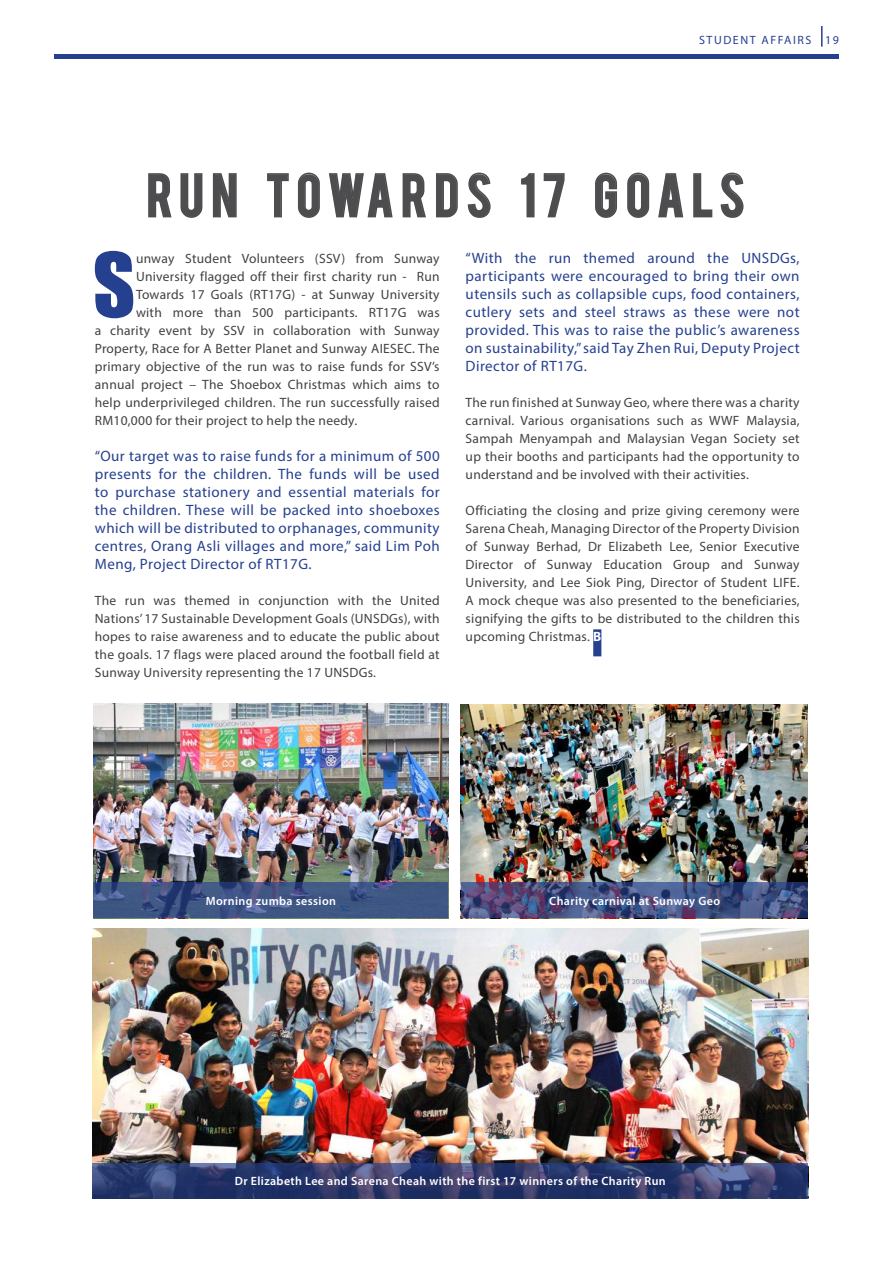
<style>
.page{position:relative;width:893px;height:1263px;background:#fff}
.page>*{position:absolute;margin:0;border:0;box-sizing:border-box;transform-origin:0 0}
.t1{font:81.75px "Impact";color:#25408f}
.t2{font:48px "Bebas";letter-spacing:.13em;color:#4d4d4f}
.t3{font:15px/18px "Myriad Pro";letter-spacing:.03em;color:#25408f;text-align:justify}
.t4{font:13.5px/18px "Myriad Pro";letter-spacing:.02em;color:#404141;text-align:justify}
.t5{font:600 12px "Myriad Pro";letter-spacing:.03em;color:#fff}
.t6{font:12px "Myriad Pro";letter-spacing:.13em;color:#25408f}
.s1{font-weight:700;color:#fff}
</style>
<div class="page">
<div style="left:54px;top:54px;width:785px;height:5px;background:#25408f"></div>
<svg style="left:821px;top:26px;width:1px;height:21px"></svg>
<img style="left:94px;top:704px;width:354px;height:178px">
<div style="left:593px;top:629px;width:8px;height:27px;background:#25408f"></div>
<svg style="left:148px;top:173px;width:24px;height:45px"></svg>
<svg style="left:180px;top:173px;width:23px;height:45px"></svg>
<svg style="left:212px;top:173px;width:25px;height:45px"></svg>
<svg style="left:267px;top:173px;width:22px;height:45px"></svg>
<svg style="left:297px;top:172px;width:23px;height:46px"></svg>
<svg style="left:329px;top:173px;width:64px;height:45px"></svg>
<svg style="left:402px;top:173px;width:24px;height:45px"></svg>
<svg style="left:436px;top:173px;width:22px;height:45px"></svg>
<svg style="left:467px;top:172px;width:24px;height:46px"></svg>
<svg style="left:521px;top:173px;width:14px;height:45px"></svg>
<svg style="left:543px;top:173px;width:22px;height:45px"></svg>
<svg style="left:595px;top:172px;width:22px;height:46px"></svg>
<svg style="left:627px;top:172px;width:23px;height:46px"></svg>
<svg style="left:658px;top:173px;width:26px;height:45px"></svg>
<svg style="left:693px;top:173px;width:20px;height:45px"></svg>
<svg style="left:720px;top:172px;width:24px;height:46px"></svg>
<img style="left:93px;top:929px;width:715px;height:234px">
<img style="left:461px;top:704px;width:347px;height:178px">
<svg style="left:93px;top:1163px;width:715px;height:36px;background:#303c6e"></svg>
<svg style="left:94px;top:882px;width:354px;height:36px;background:#3e5483"></svg>
<svg style="left:461px;top:882px;width:347px;height:36px;background:#475081"></svg>
<p class="t6" style="left:699px;top:32px;width:141px">STUDENT AFFAIRS 19</p>
<h2 class="t2" style="left:147px;top:160px;width:600px">RUN TOWARDS 17 GOALs</h2>
<h1 class="t1" style="left:93px;top:221px;width:44px">S</h1>
<p class="t4" style="left:136px;top:249px;width:305px">unway Student Volunteers (SSV) from Sunway</p>
<p class="t4" style="left:136px;top:267px;width:305px">University flagged off their first charity run - Run</p>
<p class="t4" style="left:136px;top:285px;width:305px">Towards 17 Goals (RT17G) - at Sunway University</p>
<p class="t4" style="left:136px;top:303px;width:305px">with more than 500 participants. RT17G was</p>
<p class="t4" style="left:95px;top:321px;width:346px">a charity event by SSV in collaboration with Sunway</p>
<p class="t4" style="left:95px;top:339px;width:346px">Property, Race for A Better Planet and Sunway AIESEC. The</p>
<p class="t4" style="left:95px;top:357px;width:346px">primary objective of the run was to raise funds for SSV’s</p>
<p class="t4" style="left:95px;top:375px;width:346px">annual project – The Shoebox Christmas which aims to</p>
<p class="t4" style="left:95px;top:393px;width:346px">help underprivileged children. The run successfully raised</p>
<p class="t4" style="left:95px;top:411px;width:264px">RM10,000 for their project to help the needy.</p>
<p class="t3" style="left:95px;top:447px;width:346px">“Our target was to raise funds for a minimum of 500 presents for the children. The funds will be used to purchase stationery and essential materials for the children. These will be packed into shoeboxes which will be distributed to orphanages, community centres, Orang Asli villages and more,” said Lim Poh Meng, Project Director of RT17G.</p>
<p class="t4" style="left:95px;top:591px;width:346px">The run was themed in conjunction with the United Nations’ 17 Sustainable Development Goals (UNSDGs), with hopes to raise awareness and to educate the public about the goals. 17 flags were placed around the football field at Sunway University representing the 17 UNSDGs.</p>
<p class="t3" style="left:466px;top:249px;width:336px">“With the run themed around the UNSDGs, participants were encouraged to bring their own utensils such as collapsible cups, food containers, cutlery sets and steel straws as these were not provided. This was to raise the public’s awareness on sustainability,” said Tay Zhen Rui, Deputy Project Director of RT17G.</p>
<p class="t4" style="left:466px;top:394px;width:336px">The run finished at Sunway Geo, where there was a charity carnival. Various organisations such as WWF Malaysia, Sampah Menyampah and Malaysian Vegan Society set up their booths and participants had the opportunity to understand and be involved with their activities.</p>
<p class="t4" style="left:466px;top:502px;width:336px">Officiating the closing and prize giving ceremony were Sarena Cheah, Managing Director of the Property Division of Sunway Berhad, Dr Elizabeth Lee, Senior Executive Director of Sunway Education Group and Sunway University, and Lee Siok Ping, Director of Student LIFE.<br>A mock cheque was also presented to the beneficiaries, signifying the gifts to be distributed to the children this upcoming Christmas. <span class="s1">B</span></p>
<p class="t5" style="left:206px;top:893px;width:132px">Morning zumba session</p>
<p class="t5" style="left:549px;top:893px;width:172px">Charity carnival at Sunway Geo</p>
<p class="t5" style="left:235px;top:1174px;width:432px">Dr Elizabeth Lee and Sarena Cheah with the first 17 winners of the Charity Run</p>
</div>
